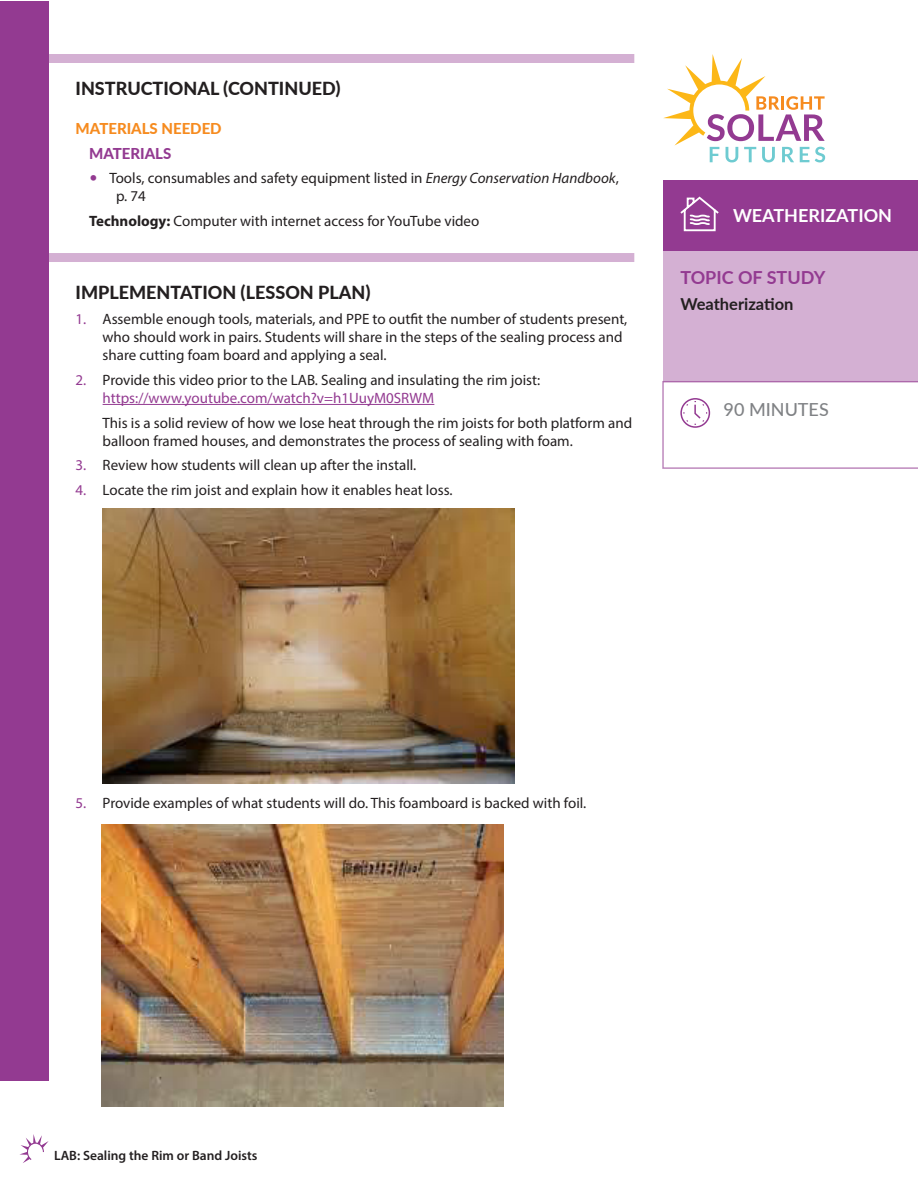
<style>
.page{position:relative;width:918px;height:1188px;background:#fff}
.page>*{position:absolute;margin:0;border:0;box-sizing:border-box;transform-origin:0 0}
.Body{font:800 18px "Lato";color:#231f20}
.t1{font:700 18px "Lato";color:#fff}
.t2{font:700 18px "Lato";color:#933a91}
.t3{font:500 18px "Lato";color:#808285}
.t4{font:700 16.5px "Lato";color:#231f20}
.Indent_-_Level_2{font:15px/18px "Myriad Pro";color:#231f20}
.Indent{font:15px "Myriad Pro";color:#231f20}
.Subheading{font:800 15px "Lato";color:#f68b1f}
.Indent-2{font:800 15px "Lato";color:#933a91}
.Body-2{font:600 13.5px "Myriad Pro";color:#231f20}
.s1{font-family:"Lato";color:#933a91}
.s2{font-style:italic}
.s3{font-weight:700}
.s4{color:#933a91}
</style>
<div class="page">
<div style="left:0;top:1px;width:49px;height:1080px;background:#933a91"></div>
<svg style="left:19px;top:1134px;width:30px;height:29px"></svg>
<div style="left:663px;top:180px;width:255px;height:70px;background:#933a91"></div>
<svg style="left:663px;top:54px;width:162px;height:108px"></svg>
<div style="left:663px;top:250px;width:255px;height:131px;background:#d4b0d3"></div>
<svg style="left:662px;top:381px;width:256px;height:88px"></svg>
<svg style="left:680px;top:196px;width:39px;height:36px"></svg>
<div style="left:49px;top:54px;width:585px;height:9px;background:#d4b0d3"></div>
<div style="left:49px;top:253px;width:585px;height:9px;background:#d4b0d3"></div>
<img style="left:102px;top:509px;width:412px;height:274px">
<img style="left:102px;top:824px;width:402px;height:282px">
<hr style="left:103px;top:404px;width:331px;height:1px;background:#933a91">
<p class="Body" style="left:76px;top:76px;width:267px">INSTRUCTIONAL (CONTINUED)</p>
<p class="Subheading" style="left:76px;top:117px;width:148px">MATERIALS NEEDED</p>
<p class="Indent-2" style="left:89px;top:142px;width:84px">MATERIALS</p>
<p class="Indent_-_Level_2" style="left:116px;top:169px;width:504px;text-indent:-27px"><span class="s1">ҋ</span> Tools, consumables and safety equipment listed in <span class="s2">Energy Conservation Handbook</span>, p. 74</p>
<p class="Indent" style="left:89px;top:212px;width:392px"><span class="s3">Technology:</span> Computer with internet access for YouTube video</p>
<p class="Body" style="left:76px;top:280px;width:296px">IMPLEMENTATION (LESSON PLAN)</p>
<p class="Indent_-_Level_2" style="left:103px;top:310px;width:526px;text-indent:-27px"><span class="s4">1.</span> Assemble enough tools, materials, and PPE to outfit the number of students present, who should work in pairs. Students will share in the steps of the sealing process and share cutting foam board and applying a seal.</p>
<p class="Indent_-_Level_2" style="left:103px;top:371px;width:439px;text-indent:-27px"><span class="s4">2.</span> Provide this video prior to the LAB. Sealing and insulating the rim joist: <span class="s4">https://www.youtube.com/watch?v=h1UuyM0SRWM</span></p>
<p class="Indent_-_Level_2" style="left:103px;top:413px;width:531px">This is a solid review of how we lose heat through the rim joists for both platform and balloon framed houses, and demonstrates the process of sealing with foam.</p>
<p class="Indent_-_Level_2" style="left:76px;top:456px;width:342px"><span class="s4">3.</span> Review how students will clean up after the install.</p>
<p class="Indent_-_Level_2" style="left:76px;top:481px;width:378px"><span class="s4">4.</span> Locate the rim joist and explain how it enables heat loss.</p>
<p class="t1" style="left:733px;top:202px;width:161px">WEATHERIZATION</p>
<p class="t2" style="left:680px;top:264px;width:146px">TOPIC OF STUDY</p>
<p class="t4" style="left:680px;top:292px;width:115px">Weatherization</p>
<p class="t3" style="left:724px;top:397px;width:107px">90 MINUTES</p>
<p class="Indent_-_Level_2" style="left:76px;top:794px;width:512px"><span class="s4">5.</span> Provide examples of what students will do. This foamboard is backed with foil.</p>
<p class="Body-2" style="left:54px;top:1147px;width:205px">LAB: Sealing the Rim or Band Joists</p>
</div>
